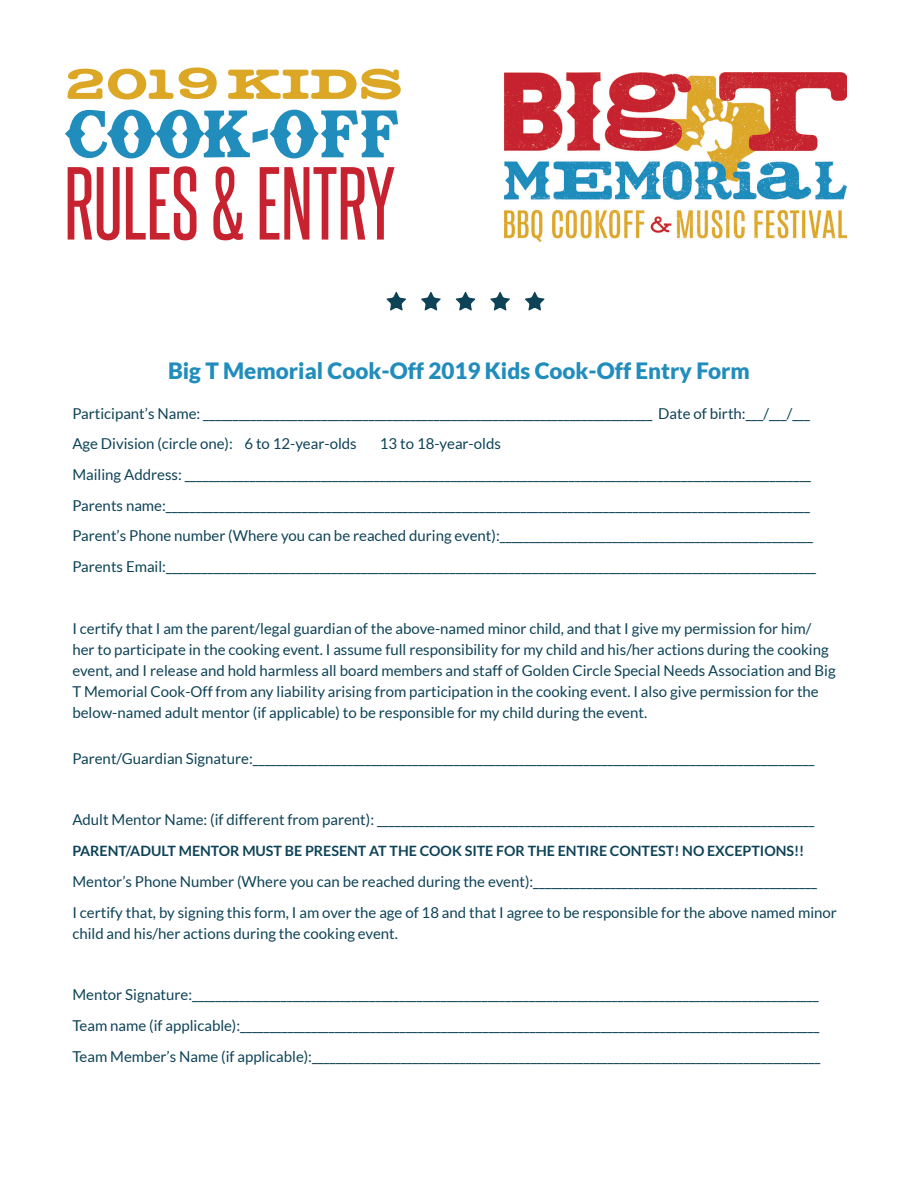
<style>
.page{position:relative;width:918px;height:1188px;background:#fff}
.page>*{position:absolute;margin:0;border:0;box-sizing:border-box;transform-origin:0 0}
.t1{font:900 22.5px "Lato";color:#218dbc}
.t2{font:15px/30.8px "Lato";color:#0e4357}
.t3{font:700 14.25px "Lato";color:#0e4357}
</style>
<div class="page">
<svg style="left:386px;top:292px;width:20px;height:19px"></svg>
<svg style="left:421px;top:292px;width:20px;height:19px"></svg>
<svg style="left:456px;top:292px;width:20px;height:19px"></svg>
<svg style="left:490px;top:292px;width:20px;height:19px"></svg>
<svg style="left:525px;top:292px;width:20px;height:19px"></svg>
<img style="left:505px;top:72px;width:341px;height:169px">
<svg style="left:68px;top:166px;width:327px;height:74px"></svg>
<svg style="left:65px;top:110px;width:333px;height:48px"></svg>
<svg style="left:68px;top:67px;width:333px;height:33px"></svg>
<h1 class="t1" style="left:168px;top:357px;width:583px">Big T Memorial Cook-Off 2019 Kids Cook-Off Entry Form</h1>
<p class="t2" style="left:72px;top:398px;width:739px">Participant’s Name: ____________________________________________________________________________ Date of birth:___/___/___<br>Age Division (circle one): 6 to 12-year-olds</p>
<p class="t2" style="left:72px;top:428px;width:745px;text-align:center">13 to 18-year-olds<br>Mailing Address: __________________________________________________________________________________________________________ Parents name:_____________________________________________________________________________________________________________ Parent’s Phone number (Where you can be reached during event):_____________________________________________________ Parents Email:______________________________________________________________________________________________________________</p>
<p class="t2" style="left:72px;top:618px;width:765px;line-height:21px">I certify that I am the parent/legal guardian of the above-named minor child, and that I give my permission for him/ her to participate in the cooking event. I assume full responsibility for my child and his/her actions during the cooking event, and I release and hold harmless all board members and staff of Golden Circle Special Needs Association and Big T Memorial Cook-Off from any liability arising from participation in the cooking event. I also give permission for the below-named adult mentor (if applicable) to be responsible for my child during the event.</p>
<p class="t2" style="left:72px;top:743px;width:743px">Parent/Guardian Signature:_______________________________________________________________________________________________</p>
<p class="t2" style="left:72px;top:805px;width:744px">Adult Mentor Name: (if different from parent): __________________________________________________________________________</p>
<p class="t3" style="left:72px;top:843px;width:734px">PARENT/ADULT MENTOR MUST BE PRESENT AT THE COOK SITE FOR THE ENTIRE CONTEST! NO EXCEPTIONS!!</p>
<p class="t2" style="left:72px;top:866px;width:766px">Mentor’s Phone Number (Where you can be reached during the event):________________________________________________<br>I certify that, by signing this form, I am over the age of 18 and that I agree to be responsible for the above named minor</p>
<p class="t2" style="left:72px;top:918px;width:327px">child and his/her actions during the cooking event.</p>
<p class="t2" style="left:72px;top:979px;width:749px;text-align:justify">Mentor Signature:__________________________________________________________________________________________________________ Team name (if applicable):__________________________________________________________________________________________________ Team Member’s Name (if applicable):______________________________________________________________________________________</p>
</div>
